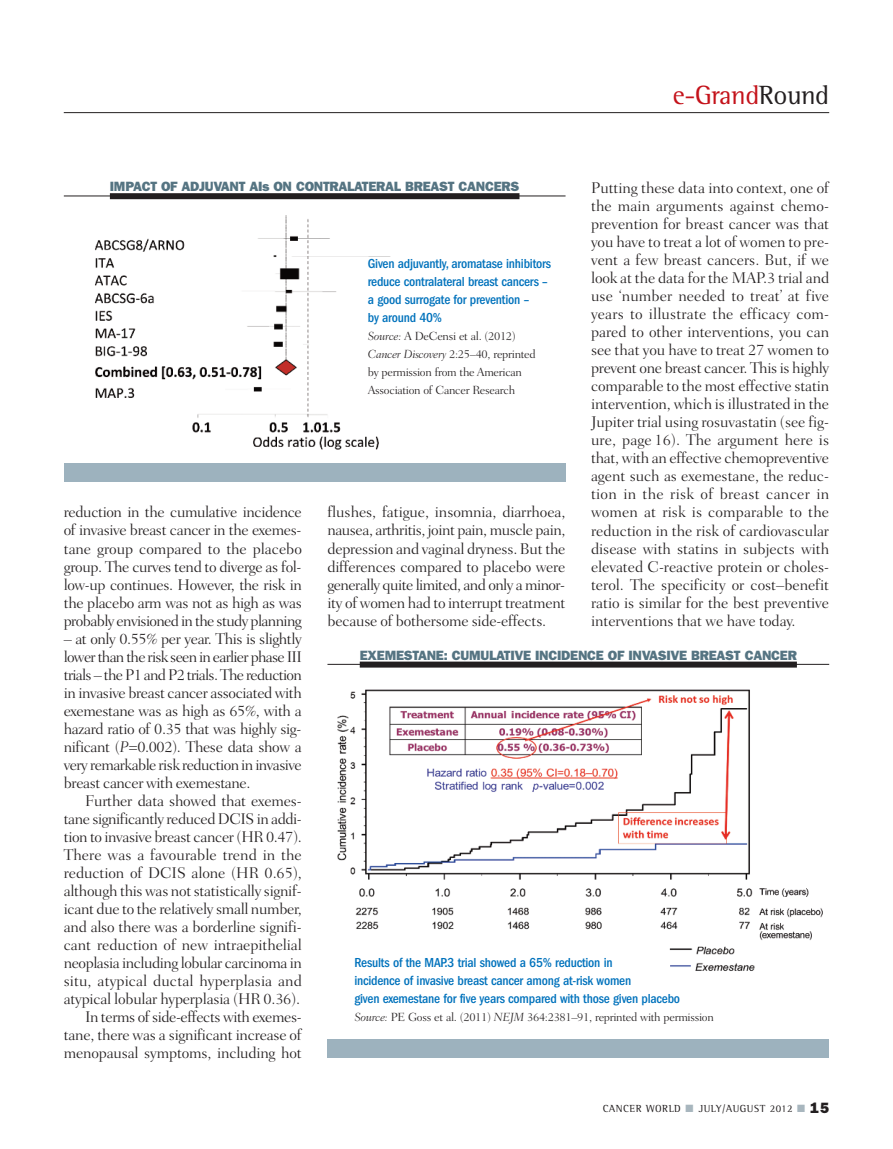
<style>
.page{position:relative;width:893px;height:1149px;background:#fff}
.page>*{position:absolute;margin:0;border:0;box-sizing:border-box;transform-origin:0 0}
.t1{font:27px "Rotis Semi Serif";letter-spacing:-.015em;color:#c4121a}
.t2{font:300 15.75px/18px "Fairfield LH";letter-spacing:-.015em;color:#231f20;text-align:justify}
.t3{font:500 condensed 13.5px/18px "ITC Franklin Gothic Std";letter-spacing:-.015em;color:#0072bc}
.t4{font:800 13.5px "Franklin Gothic";letter-spacing:-.02em;color:#557482}
.t5{font:300 12px/18px "Fairfield LH";letter-spacing:-.025em;color:#231f20}
.t6{font:10.5px "Rotis Semi Serif";letter-spacing:.05em;color:#231f20}
.s1{color:#231f20}
.s2{font-style:italic}
.s3{color:#a8b6be}
.s4{font-family:"Franklin Gothic";font-weight:800;font-size:15px}
</style>
<div class="page">
<hr style="left:64px;top:112px;width:765px;height:1px;background:#231f20">
<div style="left:110px;top:193px;width:409px;height:6px;background:#231f20"></div>
<hr style="left:64px;top:195px;width:502px;height:1px;background:#231f20">
<img style="left:95px;top:215px;width:296px;height:235px">
<div style="left:64px;top:463px;width:502px;height:18px;background:#9db2be"></div>
<div style="left:360px;top:661px;width:437px;height:6px;background:#231f20"></div>
<hr style="left:327px;top:663px;width:502px;height:1px;background:#231f20">
<div style="left:327px;top:1039px;width:502px;height:18px;background:#9db2be"></div>
<img style="left:337px;top:689px;width:486px;height:282px">
<h1 class="t1" style="left:673px;top:86px;width:158px">e-Grand<span class="s1">Round</span></h1>
<p class="t2" style="left:591px;top:180px;width:240px">Putting these data into context, one of the main arguments against chemo&shy;prevention for breast cancer was that you have to treat a lot of women to pre&shy;vent a few breast cancers. But, if we look at the data for the MAP.3 trial and use ‘number needed to treat’ at five years to illustrate the efficacy com&shy;pared to other interventions, you can see that you have to treat 27 women to prevent one breast cancer. This is highly comparable to the most effective statin intervention, which is illustrated in the Jupiter trial using rosuvastatin (see fig&shy;ure, page 16). The argument here is that, with an effective chemopreventive agent such as exemestane, the reduc&shy;tion in the risk of breast cancer in women at risk is comparable to the reduction in the risk of cardiovascular disease with statins in subjects with elevated C-reactive protein or choles&shy;terol. The specificity or cost–benefit ratio is similar for the best preventive interventions that we have today.</p>
<p class="t4" style="left:110px;top:179px;width:411px">IMPACT OF ADJUVANT AIs ON CONTRALATERAL BREAST CANCERS</p>
<p class="t3" style="left:368px;top:255px;width:185px">Given adjuvantly, aromatase inhibitors reduce contralateral breast cancers – a good surrogate for prevention –<br>by around 40%</p>
<p class="t5" style="left:368px;top:328px;width:169px"><span class="s2">Source:</span> A DeCensi et al. (2012)<br><span class="s2">Cancer Discovery</span> 2:25–40, reprinted by permission from the American Association of Cancer Research</p>
<p class="t2" style="left:327px;top:504px;width:240px">flushes, fatigue, insomnia, diarrhoea, nausea, arthritis, joint pain, muscle pain, depression and vaginal dryness. But the differences compared to placebo were generally quite limited, and only a minor&shy;ity of women had to interrupt treatment because of bothersome side-effects.</p>
<p class="t2" style="left:64px;top:504px;width:240px">reduction in the cumulative incidence of invasive breast cancer in the exemes&shy;tane group compared to the placebo group. The curves tend to diverge as fol&shy;low-up continues. However, the risk in the placebo arm was not as high as was probably envisioned in the study planning</p>
<p class="t2" style="left:64px;top:630px;width:240px">– at only 0.55% per year. This is slightly lower than the risk seen in earlier phase III trials – the P1 and P2 trials. The reduction in invasive breast cancer associated with exemestane was as high as 65%, with a hazard ratio of 0.35 that was highly sig&shy;nificant (<span class="s2">P</span>=0.002). These data show a very remarkable risk reduction in invasive breast cancer with exemestane.</p>
<p class="t2" style="left:64px;top:792px;width:240px;text-align:right">Further data showed that exemes&shy;tane significantly reduced DCIS in addi&shy;tion to invasive breast cancer (HR 0.47).<br>There was a favourable trend in the reduction of DCIS alone (HR 0.65), although this was not statistically signif&shy;icant due to the relatively small number, and also there was a borderline signifi&shy;cant reduction of new intraepithelial neoplasia including lobular carcinoma in situ, atypical ductal hyperplasia and atypical lobular hyperplasia (HR 0.36).<br>In terms of side-effects with exemes&shy;tane, there was a significant increase of menopausal symptoms, including hot</p>
<p class="t4" style="left:360px;top:647px;width:439px">EXEMESTANE: CUMULATIVE INCIDENCE OF INVASIVE BREAST CANCER</p>
<p class="t3" style="left:354px;top:954px;width:327px">Results of the MAP.3 trial showed a 65% reduction in<br>incidence of invasive breast cancer among at-risk women<br>given exemestane for five years compared with those given placebo</p>
<p class="t5" style="left:354px;top:1008px;width:361px"><span class="s2">Source:</span> PE Goss et al. (2011) <span class="s2">NEJM</span> 364:2381–91, reprinted with permission</p>
<p class="t6" style="left:603px;top:1104px;width:228px">CANCER WORLD <span class="s3">■</span> JULY/AUGUST 2012 <span class="s3">■</span> <span class="s4">15</span></p>
</div>
